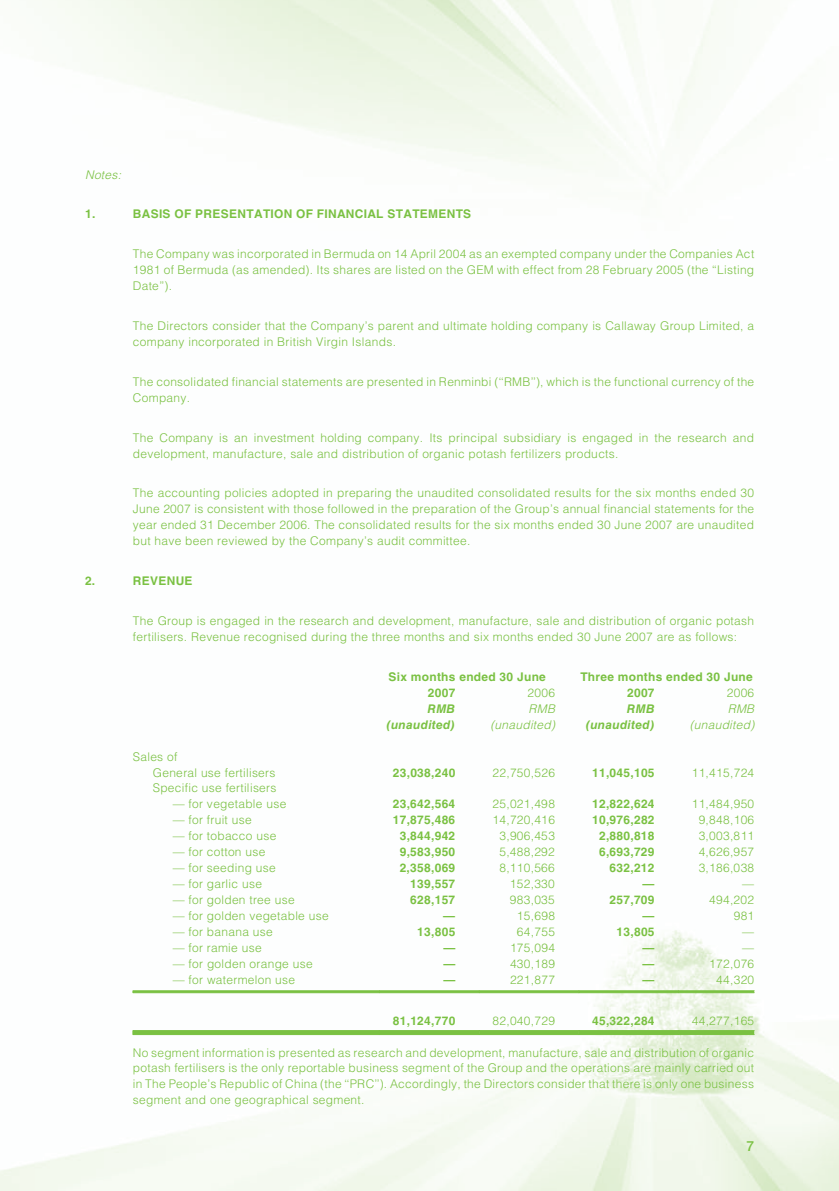
<style>
.page{position:relative;width:839px;height:1191px;background:#fff}
.page>*{position:absolute;margin:0;border:0;box-sizing:border-box;transform-origin:0 0}
.t1{font:14px "Adv O Tf 94803 d 4";color:#7ac142}
.t2{font:12px/16px "Adv OT47 eb 9 df 8";letter-spacing:.03em;color:#7ac142}
.t3{font:12px "Adv OT5 bf 56204.B";letter-spacing:.025em;color:#7ac142}
.t4{font:12px "Adv O Tff 94 f 252.I";letter-spacing:.03em;color:#7ac142}
.t5{font:12px "Adv O Tc 7 c 3 f 249.BI";letter-spacing:.03em;color:#7ac142}
.t6{font:12px "Adv OT5 bf 56204.B";color:#7ac142}
.t7{font:12px "Adv OT47 eb 9 df 8";color:#7ac142}
.s1{font-style:inherit}
</style>
<div class="page">
<img style="left:0;top:0;width:839px;height:1191px">
<div style="left:133px;top:990px;width:246px;height:2px;background:#7ac142;border:1px solid #7ac142"></div>
<div style="left:379px;top:990px;width:100px;height:2px;background:#7ac142;border:1px solid #7ac142"></div>
<div style="left:479px;top:990px;width:100px;height:2px;background:#7ac142;border:1px solid #7ac142"></div>
<div style="left:579px;top:990px;width:99px;height:2px;background:#7ac142;border:1px solid #7ac142"></div>
<div style="left:678px;top:990px;width:76px;height:2px;background:#7ac142;border:1px solid #7ac142"></div>
<div style="left:133px;top:1030px;width:246px;height:4px;background:#7ac142;border:1px solid #7ac142"></div>
<div style="left:379px;top:1030px;width:100px;height:4px;background:#7ac142;border:1px solid #7ac142"></div>
<div style="left:479px;top:1030px;width:100px;height:4px;background:#7ac142;border:1px solid #7ac142"></div>
<div style="left:579px;top:1030px;width:99px;height:4px;background:#7ac142;border:1px solid #7ac142"></div>
<hr style="left:678px;top:1030px;width:76px;height:4px;background:#7ac142">
<p class="t4" style="left:85px;top:170px;width:38px">Notes:</p>
<p class="t3" style="left:85px;top:210px;width:12px">1.</p>
<p class="t3" style="left:133px;top:210px;width:340px">BASIS OF PRESENTATION OF FINANCIAL STATEMENTS</p>
<p class="t2" style="left:133px;top:247px;width:623px;text-align:justify">The Company was incorporated in Bermuda on 14 April 2004 as an exempted company under the Companies Act 1981 of Bermuda (as amended). Its shares are listed on the GEM with effect from 28 February 2005 (the <span class="s1">‘‘</span>Listing Date<span class="s1">’’</span>).</p>
<p class="t2" style="left:133px;top:319px;width:623px">The Directors consider that the Company<span class="s1">’</span>s parent and ultimate holding company is Callaway Group Limited, a company incorporated in British Virgin Islands.</p>
<p class="t2" style="left:133px;top:375px;width:623px">The consolidated financial statements are presented in Renminbi (<span class="s1">‘‘</span>RMB<span class="s1">’’</span>), which is the functional currency of the<br>Company.</p>
<p class="t2" style="left:133px;top:430px;width:623px">The Company is an investment holding company. Its principal subsidiary is engaged in the research and development, manufacture, sale and distribution of organic potash fertilizers products.</p>
<p class="t2" style="left:133px;top:486px;width:623px;text-align:justify">The accounting policies adopted in preparing the unaudited consolidated results for the six months ended 30<br>June 2007 is consistent with those followed in the preparation of the Group<span class="s1">’</span>s annual financial statements for the year ended 31 December 2006. The consolidated results for the six months ended 30 June 2007 are unaudited but have been reviewed by the Company<span class="s1">’</span>s audit committee.</p>
<p class="t3" style="left:85px;top:576px;width:12px">2.</p>
<p class="t3" style="left:133px;top:576px;width:61px">REVENUE</p>
<p class="t2" style="left:133px;top:614px;width:622px">The Group is engaged in the research and development, manufacture, sale and distribution of organic potash fertilisers. Revenue recognised during the three months and six months ended 30 June 2007 are as follows:</p>
<p class="t3" style="left:388px;top:672px;width:159px">Six months ended 30 June</p>
<p class="t3" style="left:580px;top:672px;width:174px">Three months ended 30 June</p>
<p class="t3" style="left:428px;top:688px;width:29px">2007</p>
<p class="t2" style="left:527px;top:685px;width:29px">2006</p>
<p class="t3" style="left:627px;top:688px;width:29px">2007</p>
<p class="t2" style="left:727px;top:685px;width:29px">2006</p>
<p class="t5" style="left:427px;top:701px;width:29px">RMB</p>
<p class="t4" style="left:528px;top:704px;width:28px">RMB</p>
<p class="t5" style="left:627px;top:701px;width:29px">RMB</p>
<p class="t4" style="left:728px;top:704px;width:28px">RMB</p>
<p class="t5" style="left:386px;top:717px;width:71px">(unaudited)</p>
<p class="t4" style="left:490px;top:720px;width:66px">(unaudited)</p>
<p class="t5" style="left:585px;top:717px;width:71px">(unaudited)</p>
<p class="t4" style="left:690px;top:720px;width:66px">(unaudited)</p>
<p class="t2" style="left:153px;top:749px;width:124px;text-indent:-20px">Sales of<br>General use fertilisers</p>
<p class="t3" style="left:393px;top:768px;width:64px">23,038,240</p>
<p class="t2" style="left:492px;top:765px;width:64px">22,750,526</p>
<p class="t3" style="left:592px;top:768px;width:64px">11,045,105</p>
<p class="t2" style="left:692px;top:765px;width:64px">11,415,724</p>
<p class="t2" style="left:153px;top:781px;width:125px">Specific use fertilisers</p>
<p class="t2" style="left:173px;top:797px;width:115px"><span class="s1">—</span> for vegetable use</p>
<p class="t3" style="left:393px;top:799px;width:64px">23,642,564</p>
<p class="t2" style="left:492px;top:797px;width:64px">25,021,498</p>
<p class="t3" style="left:592px;top:799px;width:64px">12,822,624</p>
<p class="t2" style="left:692px;top:797px;width:64px">11,484,950</p>
<p class="t2" style="left:173px;top:813px;width:81px"><span class="s1">—</span> for fruit use</p>
<p class="t3" style="left:393px;top:815px;width:64px">17,875,486</p>
<p class="t2" style="left:492px;top:813px;width:64px">14,720,416</p>
<p class="t3" style="left:592px;top:815px;width:64px">10,976,282</p>
<p class="t2" style="left:699px;top:813px;width:57px">9,848,106</p>
<p class="t2" style="left:173px;top:829px;width:105px"><span class="s1">—</span> for tobacco use</p>
<p class="t3" style="left:400px;top:831px;width:57px">3,844,942</p>
<p class="t2" style="left:499px;top:829px;width:57px">3,906,453</p>
<p class="t3" style="left:599px;top:831px;width:57px">2,880,818</p>
<p class="t2" style="left:699px;top:829px;width:57px">3,003,811</p>
<p class="t2" style="left:173px;top:845px;width:94px"><span class="s1">—</span> for cotton use</p>
<p class="t3" style="left:400px;top:847px;width:57px">9,583,950</p>
<p class="t2" style="left:499px;top:845px;width:57px">5,488,292</p>
<p class="t3" style="left:599px;top:847px;width:57px">6,693,729</p>
<p class="t2" style="left:699px;top:845px;width:57px">4,626,957</p>
<p class="t2" style="left:173px;top:861px;width:104px"><span class="s1">—</span> for seeding use</p>
<p class="t3" style="left:400px;top:863px;width:57px">2,358,069</p>
<p class="t2" style="left:499px;top:861px;width:57px">8,110,566</p>
<p class="t3" style="left:609px;top:863px;width:46px">632,212</p>
<p class="t2" style="left:699px;top:861px;width:57px">3,186,038</p>
<p class="t2" style="left:173px;top:877px;width:91px"><span class="s1">—</span> for garlic use</p>
<p class="t3" style="left:410px;top:879px;width:46px">139,557</p>
<p class="t2" style="left:510px;top:877px;width:46px">152,330</p>
<p class="t6" style="left:642px;top:879px;width:13px">—</p>
<p class="t7" style="left:742px;top:879px;width:13px">—</p>
<p class="t2" style="left:173px;top:893px;width:123px"><span class="s1">—</span> for golden tree use</p>
<p class="t3" style="left:410px;top:895px;width:46px">628,157</p>
<p class="t2" style="left:510px;top:893px;width:46px">983,035</p>
<p class="t3" style="left:609px;top:895px;width:46px">257,709</p>
<p class="t2" style="left:709px;top:893px;width:46px">494,202</p>
<p class="t2" style="left:173px;top:909px;width:158px"><span class="s1">—</span> for golden vegetable use</p>
<p class="t6" style="left:443px;top:911px;width:13px">—</p>
<p class="t2" style="left:517px;top:909px;width:40px">15,698</p>
<p class="t6" style="left:642px;top:911px;width:13px">—</p>
<p class="t2" style="left:733px;top:909px;width:22px">981</p>
<p class="t2" style="left:173px;top:925px;width:102px"><span class="s1">—</span> for banana use</p>
<p class="t3" style="left:417px;top:927px;width:40px">13,805</p>
<p class="t2" style="left:517px;top:925px;width:40px">64,755</p>
<p class="t3" style="left:616px;top:927px;width:40px">13,805</p>
<p class="t7" style="left:742px;top:927px;width:13px">—</p>
<p class="t2" style="left:173px;top:940px;width:90px"><span class="s1">—</span> for ramie use</p>
<p class="t6" style="left:443px;top:943px;width:13px">—</p>
<p class="t2" style="left:510px;top:940px;width:46px">175,094</p>
<p class="t6" style="left:642px;top:943px;width:13px">—</p>
<p class="t7" style="left:742px;top:943px;width:13px">—</p>
<p class="t2" style="left:173px;top:956px;width:141px"><span class="s1">—</span> for golden orange use</p>
<p class="t6" style="left:443px;top:959px;width:13px">—</p>
<p class="t2" style="left:510px;top:956px;width:46px">430,189</p>
<p class="t6" style="left:642px;top:959px;width:13px">—</p>
<p class="t2" style="left:709px;top:956px;width:46px">172,076</p>
<p class="t2" style="left:173px;top:972px;width:124px"><span class="s1">—</span> for watermelon use</p>
<p class="t6" style="left:443px;top:975px;width:13px">—</p>
<p class="t2" style="left:510px;top:972px;width:46px">221,877</p>
<p class="t6" style="left:642px;top:975px;width:13px">—</p>
<p class="t2" style="left:716px;top:972px;width:40px">44,320</p>
<p class="t3" style="left:393px;top:1016px;width:64px">81,124,770</p>
<p class="t2" style="left:492px;top:1013px;width:64px">82,040,729</p>
<p class="t3" style="left:592px;top:1016px;width:64px">45,322,284</p>
<p class="t2" style="left:692px;top:1013px;width:64px">44,277,165</p>
<p class="t2" style="left:133px;top:1045px;width:622px;text-align:justify">No segment information is presented as research and development, manufacture, sale and distribution of organic potash fertilisers is the only reportable business segment of the Group and the operations are mainly carried out in The People<span class="s1">’</span>s Republic of China (the <span class="s1">‘‘</span>PRC<span class="s1">’’</span>). Accordingly, the Directors consider that there is only one business segment and one geographical segment.</p>
<p class="t1" style="left:746px;top:1138px;width:9px">7</p>
</div>
